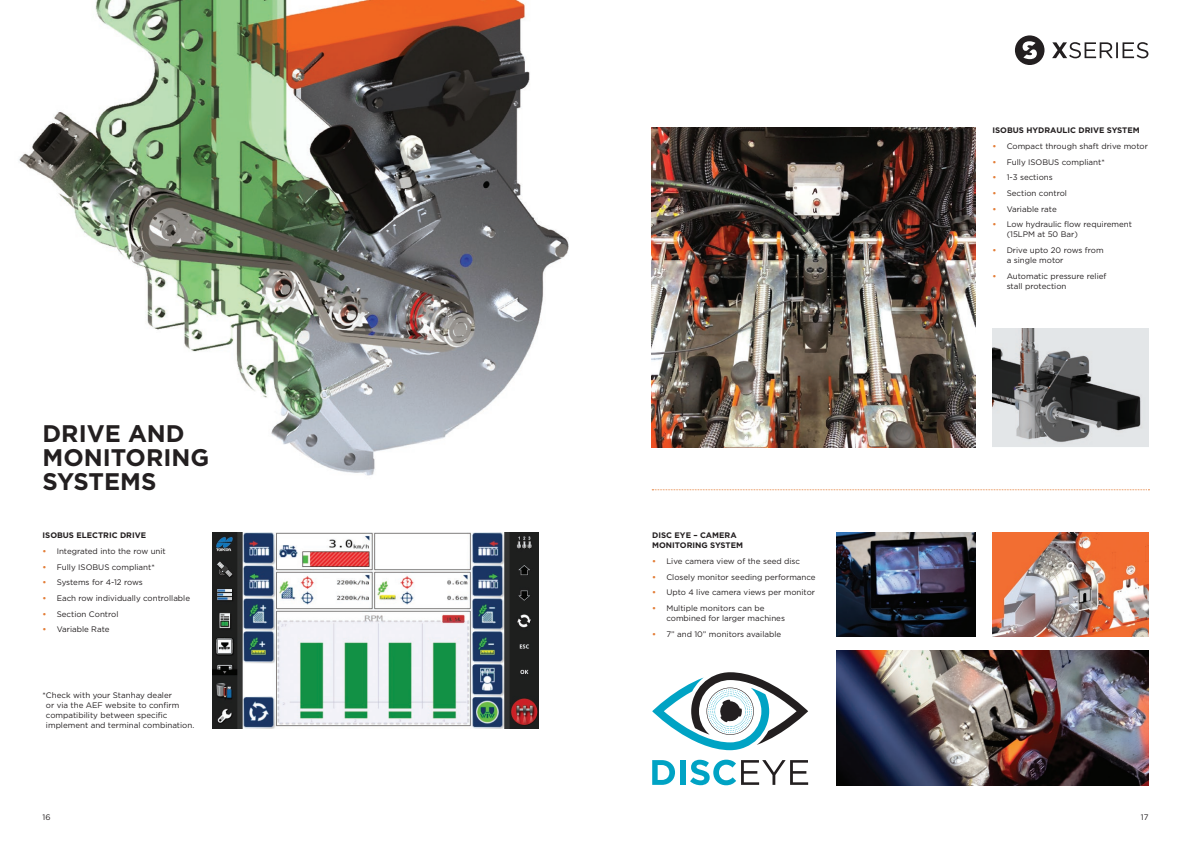
<style>
.page{position:relative;width:1191px;height:842px;background:#fff}
.page>*{position:absolute;margin:0;border:0;box-sizing:border-box;transform-origin:0 0}
.t1{font:700 24px/24px "Gotham";color:#231f20}
.t2{font:8px/10px "Gotham";color:#231f20}
.t3{font:700 8px/10px "Gotham";color:#231f20}
.s1{font-weight:700;color:#e37c35}
</style>
<div class="page">
<img style="left:836px;top:651px;width:312px;height:134px">
<img style="left:19px;top:0;width:550px;height:476px">
<svg style="left:1052px;top:42px;width:96px;height:16px"></svg>
<svg style="left:1015px;top:35px;width:29px;height:30px"></svg>
<img style="left:992px;top:533px;width:156px;height:103px">
<img style="left:836px;top:533px;width:139px;height:103px">
<img style="left:213px;top:533px;width:326px;height:195px">
<svg style="left:652px;top:760px;width:23px;height:25px"></svg>
<div style="left:680px;top:760px;width:5px;height:25px;background:#00a3c4"></div>
<svg style="left:690px;top:760px;width:118px;height:25px"></svg>
<svg style="left:652px;top:672px;width:156px;height:78px"></svg>
<svg style="left:652px;top:489px;width:497px;height:1px"></svg>
<img style="left:992px;top:328px;width:156px;height:119px">
<img style="left:652px;top:128px;width:323px;height:319px">
<p class="t1" style="left:43px;top:421px;width:168px">DRIVE AND<br>MONITORING<br>SYSTEMS</p>
<p class="t3" style="left:43px;top:530px;width:105px">ISOBUS ELECTRIC DRIVE</p>
<p class="t2" style="left:43px;top:546px;width:125px"><span class="s1">•</span> Integrated into the row unit</p>
<p class="t2" style="left:43px;top:561px;width:114px"><span class="s1">•</span> Fully ISOBUS compliant*</p>
<p class="t2" style="left:43px;top:577px;width:102px"><span class="s1">•</span> Systems for 4-12 rows</p>
<p class="t2" style="left:43px;top:593px;width:149px"><span class="s1">•</span> Each row individually controllable</p>
<p class="t2" style="left:43px;top:608px;width:77px"><span class="s1">•</span> Section Control</p>
<p class="t2" style="left:43px;top:624px;width:68px"><span class="s1">•</span> Variable Rate</p>
<p class="t2" style="left:46px;top:690px;width:150px;text-indent:-3px">*Check with your Stanhay dealer<br>or via the AEF website to confirm compatibility between specific implement and terminal combination.</p>
<p class="t3" style="left:652px;top:530px;width:92px">DISC EYE – CAMERA<br>MONITORING SYSTEM</p>
<p class="t2" style="left:652px;top:556px;width:149px"><span class="s1">•</span> Live camera view of the seed disc</p>
<p class="t2" style="left:652px;top:571px;width:165px"><span class="s1">•</span> Closely monitor seeding performance</p>
<p class="t2" style="left:652px;top:587px;width:164px"><span class="s1">•</span> Upto 4 live camera views per monitor</p>
<p class="t2" style="left:666px;top:603px;width:120px;text-indent:-14px"><span class="s1">•</span> Multiple monitors can be combined for larger machines</p>
<p class="t2" style="left:652px;top:628px;width:130px"><span class="s1">•</span> 7” and 10” monitors available</p>
<p class="t3" style="left:992px;top:125px;width:149px">ISOBUS HYDRAULIC DRIVE SYSTEM</p>
<p class="t2" style="left:992px;top:141px;width:157px"><span class="s1">•</span> Compact through shaft drive motor</p>
<p class="t2" style="left:992px;top:156px;width:114px"><span class="s1">•</span> Fully ISOBUS compliant*</p>
<p class="t2" style="left:992px;top:172px;width:62px"><span class="s1">•</span> 1-3 sections</p>
<p class="t2" style="left:992px;top:188px;width:76px"><span class="s1">•</span> Section control</p>
<p class="t2" style="left:992px;top:204px;width:66px"><span class="s1">•</span> Variable rate</p>
<p class="t2" style="left:1006px;top:219px;width:127px;text-indent:-14px"><span class="s1">•</span> Low hydraulic flow requirement (15LPM at 50 Bar)</p>
<p class="t2" style="left:1006px;top:245px;width:98px;text-indent:-14px"><span class="s1">•</span> Drive upto 20 rows from a single motor</p>
<p class="t2" style="left:1006px;top:271px;width:101px;text-indent:-14px"><span class="s1">•</span> Automatic pressure relief stall protection</p>
<p class="t2" style="left:43px;top:812px;width:10px">16</p>
<p class="t2" style="left:1140px;top:812px;width:9px">17</p>
</div>
